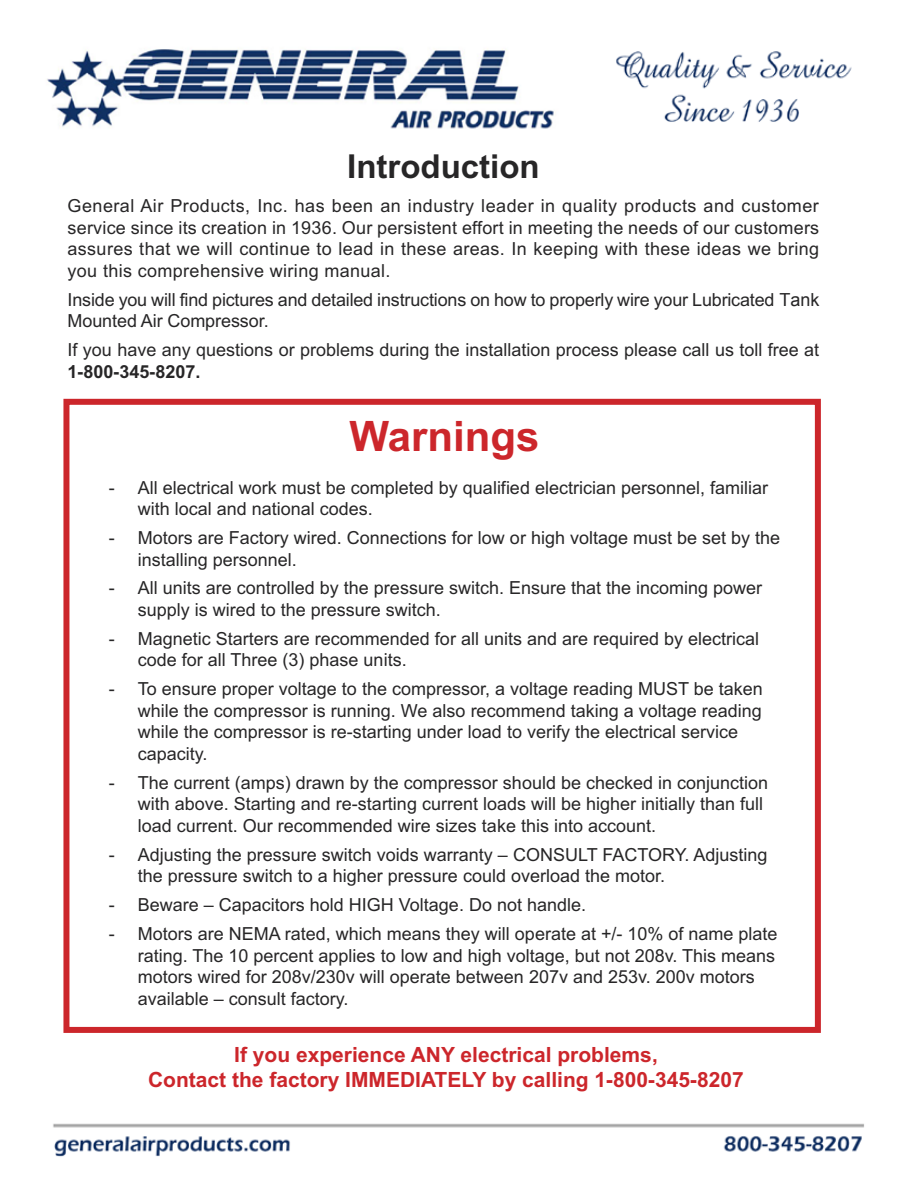
<style>
.page{position:relative;width:918px;height:1188px;background:#fff}
.page>*{position:absolute;margin:0;border:0;box-sizing:border-box;transform-origin:0 0}
.t1{font:700 42px "Arial";color:#cc262b}
.t2{font:700 33px "Arial";color:#272627}
.t3{font:700 21px/25.2px "Arial";color:#cc262b;text-align:center}
.t4{font:18px/21.6px "Arial";color:#272627}
.t5{font:700 18px "Arial";color:#272627}
.s1{font-style:inherit}
</style>
<div class="page">
<img style="left:47px;top:49px;width:805px;height:80px">
<img style="left:53px;top:1123px;width:811px;height:34px">
<div style="left:63px;top:399px;width:758px;height:634px;border:6px solid #cc262b"></div>
<h2 class="t2" style="left:347px;top:145px;width:194px">Introduction</h2>
<p class="t4" style="left:68px;top:195px;width:753px;text-align:justify">General Air Products, Inc. has been an industry leader in quality products and customer service since its creation in 1936. Our persistent effort in meeting the needs of our customers assures that we will continue to lead in these areas. In keeping with these ideas we bring you this comprehensive wiring manual.</p>
<p class="t4" style="left:68px;top:289px;width:753px">Inside you will find pictures and detailed instructions on how to properly wire your Lubricated <span class="s1">Tank<br></span>Mounted Air Compressor.</p>
<p class="t4" style="left:68px;top:339px;width:753px">If you have any questions or problems during the installation process please call us toll free at</p>
<p class="t5" style="left:68px;top:360px;width:135px">1-800-345-8207.</p>
<h1 class="t1" style="left:350px;top:409px;width:191px">Warnings</h1>
<p class="t4" style="left:138px;top:477px;width:632px;text-indent:-29px">- All electrical work must be completed by qualified electrician personnel, familiar with local and national codes.</p>
<p class="t4" style="left:138px;top:527px;width:644px;text-indent:-29px">- Motors are Factory wired. Connections for low or high voltage must be set by the installing personnel.</p>
<p class="t4" style="left:138px;top:577px;width:626px;text-indent:-29px">- All units are controlled by the pressure switch. Ensure that the incoming power supply is wired to the pressure switch.</p>
<p class="t4" style="left:138px;top:628px;width:623px;text-indent:-29px">- Magnetic Starters are recommended for all units and are required by electrical code for all Three (3) phase units.</p>
<p class="t4" style="left:138px;top:678px;width:626px;text-indent:-29px">- To ensure proper voltage to the compressor, a voltage reading MUST be taken while the compressor is running. We also recommend taking a voltage reading while the compressor is re-starting under load to verify the electrical service capacity.</p>
<p class="t4" style="left:138px;top:772px;width:632px;text-indent:-29px">- The current (amps) drawn by the compressor should be checked in conjunction with above. Starting and re-starting current loads will be higher initially than full load current. Our recommended wire sizes take this into account.</p>
<p class="t4" style="left:138px;top:844px;width:631px;text-indent:-29px">- Adjusting the pressure switch voids warranty – CONSULT FACTORY. Adjusting the pressure switch to a higher pressure could overload the motor.</p>
<p class="t4" style="left:109px;top:894px;width:479px">- Beware – Capacitors hold HIGH Voltage. Do not handle.</p>
<p class="t4" style="left:138px;top:923px;width:641px;text-indent:-29px">- Motors are NEMA rated, which means they will operate at +/- 10% of name plate rating. The 10 percent applies to low and high voltage, but not 208v. This means motors wired for 208v/230v will operate between 207v and 253v. 200v motors available – consult factory.</p>
<p class="t3" style="left:148px;top:1043px;width:597px">If you experience ANY electrical problems,<br>Contact the factory IMMEDIATELY by calling 1-800-345-8207</p>
</div>
